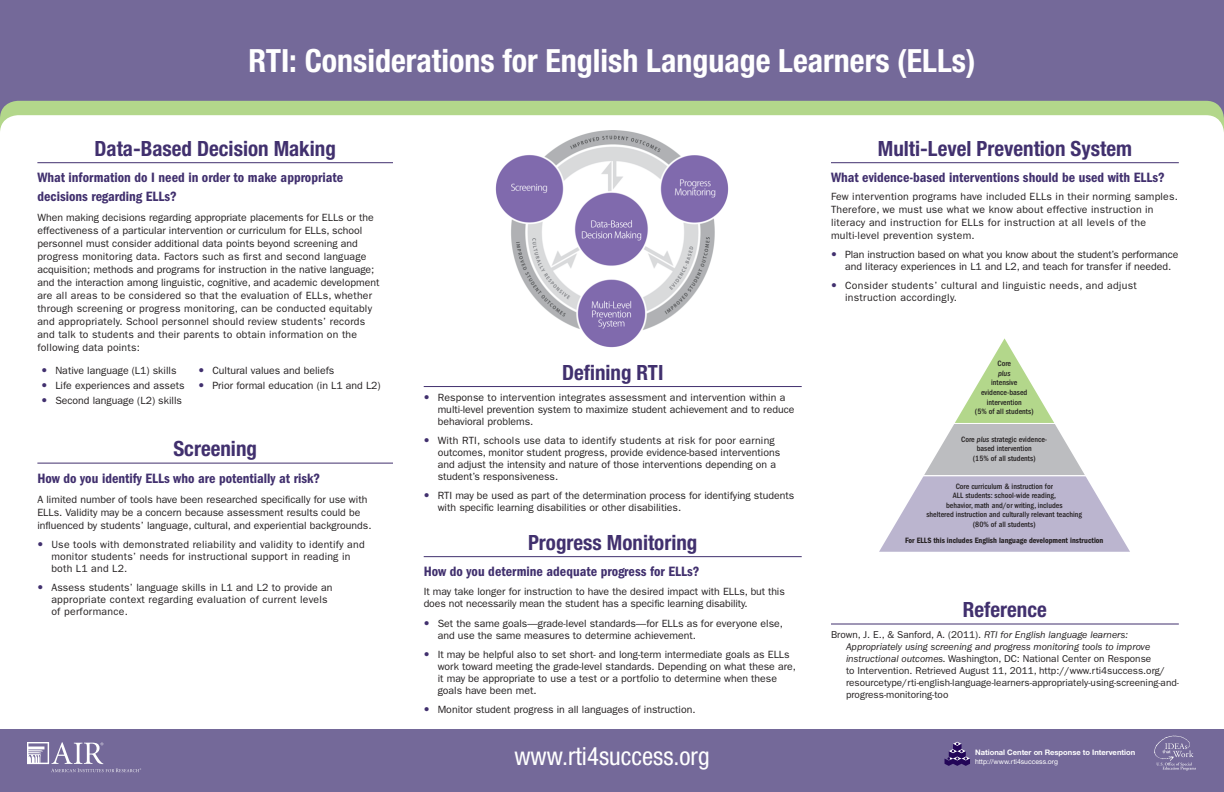
<style>
.page{position:relative;width:1224px;height:792px;background:#746999}
.page>*{position:absolute;margin:0;border:0;box-sizing:border-box;transform-origin:0 0}
.t1{font:700 condensed 32px "Helvetica Neue";color:#fff}
.t2{font:condensed 25px "Helvetica Neue";color:#fff}
.Heads{font:700 condensed 21px "Helvetica Neue";color:#41306e}
.Question{font:14px/19px "ITC Franklin Gothic Std Dm Cd";color:#41306e}
.Paragraph{font:10.5px/13px "ITC Franklin Gothic Std";color:#231f20}
.Paragraph-2{font:10.5px/13px "ITC Franklin Gothic Std";letter-spacing:.02em;color:#231f20}
.Paragraph-3{font:10.5px/12px "ITC Franklin Gothic Std";letter-spacing:.025em;color:#231f20}
.Paragraph-4{font:10.5px/12px "ITC Franklin Gothic Std";letter-spacing:.03em;color:#231f20}
.Paragraph-5{font:10px/12px "ITC Franklin Gothic Std";color:#231f20}
.t3{font:500 condensed 8px/9.6px "ITC Franklin Gothic Std";color:#231f20;text-align:center}
.t4{font:8px "ITC Franklin Gothic Std Dm Cd";color:#231f20}
.t5{font:700 7.6px "Helvetica Neue";color:#fff}
.t6{font:6.9px "Helvetica Neue";color:#fff}
.s1{font-style:italic}
</style>
<div class="page">
<div style="left:0;top:101px;width:1224px;height:14px;background:#b3d78b"></div>
<div style="left:0;top:115px;width:1224px;height:614px;background:#fff"></div>
<hr style="left:37px;top:162px;width:356px;height:1px;background:#41306e">
<hr style="left:37px;top:463px;width:356px;height:1px;background:#41306e">
<hr style="left:424px;top:386px;width:378px;height:1px;background:#41306e">
<hr style="left:424px;top:556px;width:378px;height:1px;background:#41306e">
<img style="left:494px;top:131px;width:236px;height:218px">
<hr style="left:831px;top:162px;width:348px;height:1px;background:#41306e">
<hr style="left:831px;top:624px;width:348px;height:1px;background:#41306e">
<svg style="left:879px;top:338px;width:251px;height:214px;background:#dcdedf"></svg>
<hr style="left:954px;top:423px;width:101px;height:1px;background:#fff">
<hr style="left:923px;top:475px;width:163px;height:1px;background:#fff">
<svg style="left:945px;top:742px;width:25px;height:24px"></svg>
<svg style="left:27px;top:742px;width:114px;height:30px"></svg>
<svg style="left:1154px;top:735px;width:42px;height:36px"></svg>
<svg style="left:42px;top:368px;width:4px;height:4px"></svg>
<svg style="left:199px;top:368px;width:4px;height:4px"></svg>
<svg style="left:42px;top:383px;width:4px;height:4px"></svg>
<svg style="left:199px;top:383px;width:4px;height:4px"></svg>
<svg style="left:42px;top:398px;width:4px;height:4px"></svg>
<svg style="left:38px;top:542px;width:4px;height:4px"></svg>
<svg style="left:38px;top:585px;width:4px;height:4px"></svg>
<svg style="left:425px;top:395px;width:4px;height:4px"></svg>
<svg style="left:425px;top:438px;width:4px;height:4px"></svg>
<svg style="left:425px;top:493px;width:4px;height:4px"></svg>
<svg style="left:425px;top:621px;width:4px;height:4px"></svg>
<svg style="left:425px;top:652px;width:4px;height:4px"></svg>
<svg style="left:425px;top:707px;width:4px;height:4px"></svg>
<svg style="left:832px;top:252px;width:4px;height:4px"></svg>
<svg style="left:832px;top:283px;width:4px;height:4px"></svg>
<p class="t1" style="left:248px;top:41px;width:729px">RTI: Considerations for English Language Learners (ELLs)</p>
<p class="Heads" style="left:95px;top:136px;width:243px">Data-Based Decision Making</p>
<p class="Question" style="left:37px;top:168px;width:307px">What information do I need in order to make appropriate decisions regarding ELLs?</p>
<p class="Paragraph" style="left:37px;top:211px;width:343px">When making decisions regarding appropriate placements for ELLs or the effectiveness of a particular intervention or curriculum for ELLs, school personnel must consider additional data points beyond screening and progress monitoring data. Factors such as first and second language acquisition; methods and programs for instruction in the native language; and the interaction among linguistic, cognitive, and academic development are all areas to be considered so that the evaluation of ELLs, whether through screening or progress monitoring, can be conducted equitably and appropriately. School personnel should review students’ records and talk to students and their parents to obtain information on the following data points:</p>
<p class="Paragraph" style="left:55px;top:364px;width:123px">Native language (L1) skills</p>
<p class="Paragraph" style="left:212px;top:364px;width:124px">Cultural values and beliefs</p>
<p class="Paragraph" style="left:55px;top:379px;width:131px">Life experiences and assets</p>
<p class="Paragraph" style="left:212px;top:379px;width:170px">Prior formal education (in L1 and L2)</p>
<p class="Paragraph" style="left:55px;top:394px;width:128px">Second language (L2) skills</p>
<p class="Heads" style="left:173px;top:436px;width:85px">Screening</p>
<p class="Question" style="left:37px;top:469px;width:284px">How do you identify ELLs who are potentially at risk?</p>
<p class="Paragraph" style="left:37px;top:493px;width:336px">A limited number of tools have been researched specifically for use with<br>ELLs. Validity may be a concern because assessment results could be influenced by students’ language, cultural, and experiential backgrounds.</p>
<p class="Paragraph-2" style="left:51px;top:538px;width:315px;line-height:12px">Use tools with demonstrated reliability and validity to identify and monitor students’ needs for instructional support in reading in both L1 and L2.</p>
<p class="Paragraph-3" style="left:51px;top:582px;width:283px">Assess students’ language skills in L1 and L2 to provide an appropriate context regarding evaluation of current levels of performance.</p>
<p class="Heads" style="left:562px;top:360px;width:103px">Defining RTI</p>
<p class="Paragraph" style="left:438px;top:391px;width:358px;line-height:12px">Response to intervention integrates assessment and intervention within a multi-level prevention system to maximize student achievement and to reduce behavioral problems.</p>
<p class="Paragraph" style="left:438px;top:435px;width:344px;line-height:12px">With RTI, schools use data to identify students at risk for poor earning outcomes, monitor student progress, provide evidence-based interventions and adjust the intensity and nature of those interventions depending on a student’s responsiveness.</p>
<p class="Paragraph" style="left:438px;top:490px;width:358px;line-height:12px">RTI may be used as part of the determination process for identifying students with specific learning disabilities or other disabilities.</p>
<p class="Heads" style="left:528px;top:530px;width:171px">Progress Monitoring</p>
<p class="Question" style="left:424px;top:562px;width:277px">How do you determine adequate progress for ELLs?</p>
<p class="Paragraph" style="left:424px;top:586px;width:363px;line-height:12px">It may take longer for instruction to have the desired impact with ELLs, but this does not necessarily mean the student has a specific learning disability.</p>
<p class="Paragraph" style="left:438px;top:617px;width:347px;line-height:12px">Set the same goals—grade-level standards—for ELLs as for everyone else, and use the same measures to determine achievement.</p>
<p class="Paragraph" style="left:438px;top:648px;width:360px;line-height:12px">It may be helpful also to set short- and long-term intermediate goals as ELLs work toward meeting the grade-level standards. Depending on what these are, it may be appropriate to use a test or a portfolio to determine when these goals have been met.</p>
<p class="Paragraph" style="left:438px;top:703px;width:259px">Monitor student progress in all languages of instruction.</p>
<p class="t2" style="left:514px;top:741px;width:197px">www.rti4success.org</p>
<p class="Heads" style="left:878px;top:136px;width:256px">Multi-Level Prevention System</p>
<p class="Question" style="left:831px;top:168px;width:335px">What evidence-based interventions should be used with ELLs?</p>
<p class="Paragraph-2" style="left:831px;top:190px;width:349px">Few intervention programs have included ELLs in their norming samples.<br>Therefore, we must use what we know about effective instruction in literacy and instruction for ELLs for instruction at all levels of the multi-level prevention system.</p>
<p class="Paragraph" style="left:845px;top:248px;width:335px;line-height:12px">Plan instruction based on what you know about the student’s performance and literacy experiences in L1 and L2, and teach for transfer if needed.</p>
<p class="Paragraph-4" style="left:845px;top:280px;width:293px">Consider students’ cultural and linguistic needs, and adjust instruction accordingly.</p>
<p class="t3" style="left:975px;top:359px;width:61px">Core<br><span class="s1">plus<br></span>intensive evidence-based intervention<br>(5% of all students)</p>
<p class="t3" style="left:961px;top:434px;width:88px">Core <span class="s1">plus</span> strategic evidence&shy;based intervention<br>(15% of all students)</p>
<p class="t3" style="left:926px;top:481px;width:157px">Core curriculum &amp; instruction for<br>ALL students: school-wide reading,<br>behavior, math and/or writing, includes<br>sheltered instruction and culturally relevant teaching (80% of all students)</p>
<p class="t4" style="left:905px;top:535px;width:200px">For ELLS this includes English language development instruction</p>
<p class="Heads" style="left:963px;top:597px;width:85px">Reference</p>
<p class="Paragraph-5" style="left:846px;top:629px;width:335px;text-indent:-15px">Brown, J. E., &amp; Sanford, A. (2011). <span class="s1">RTI for English language learners:<br>Appropriately using screening and progress monitoring tools to improve instructional outcomes.</span> Washington, DC: National Center on Response<br>to Intervention. Retrieved August 11, 2011, http://www.rti4success.org/ resourcetype/rti-english-language-learners-appropriately-using-screening-and&shy;progress-monitoring-too</p>
<p class="t5" style="left:975px;top:747px;width:162px">National Center on Response to Intervention</p>
<p class="t6" style="left:975px;top:758px;width:84px">http://www.rti4success.org</p>
</div>
